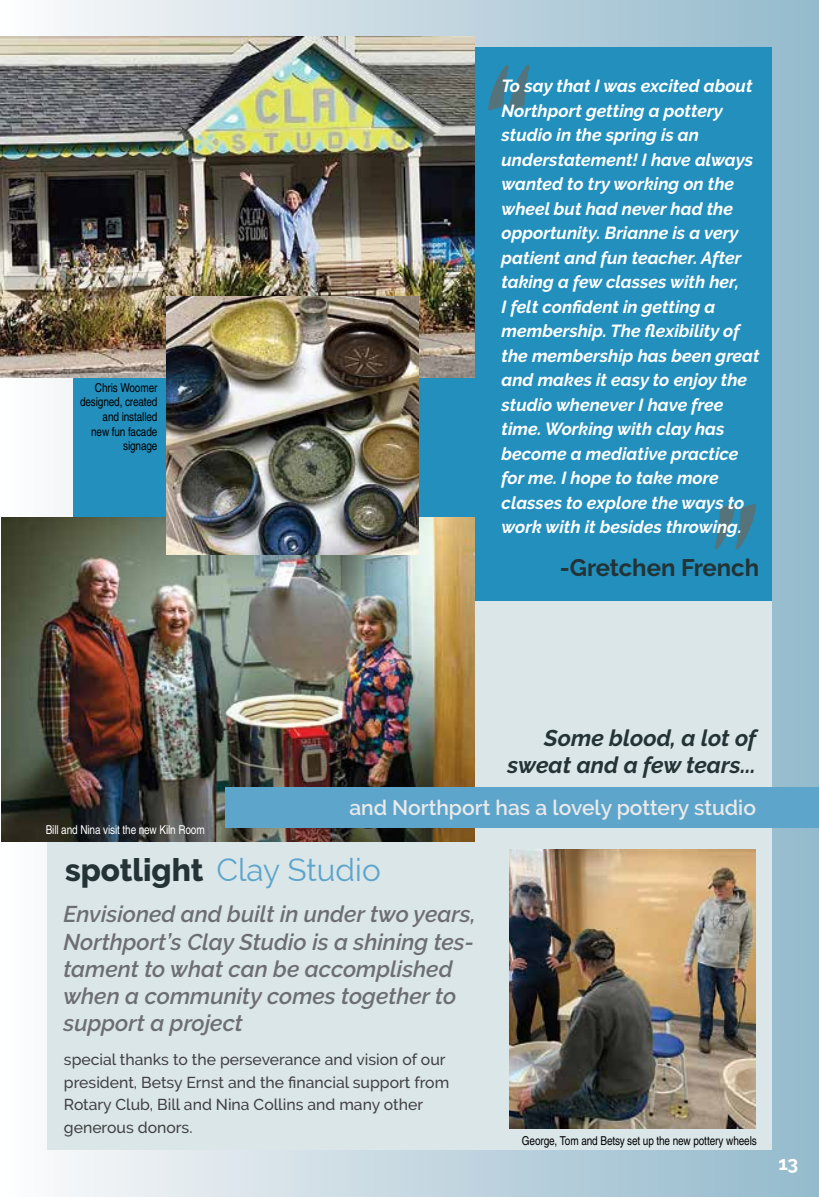
<style>
.page{position:relative;width:819px;height:1197px;background:#fff}
.page>*{position:absolute;margin:0;border:0;box-sizing:border-box;transform-origin:0 0}
.t1{font:31.5px "Raleway";color:#5ea5cb}
.t2{font:700 23.8px "Raleway";color:#233336}
.t3{font:italic 600 22.75px/27.3px "Raleway";color:#6d6e71}
.t4{font:italic 700 22.75px/27.3px "Raleway";color:#233336;text-align:right}
.t5{font:600 21px "Raleway";color:#eaeaea}
.t6{font:700 19.25px "Raleway";color:#fff}
.t7{font:italic 700 17.5px/24.5px "Raleway";color:#fff}
.t8{font:500 15.75px/22.4px "Raleway";color:#414042}
.t9{font:12.25px/14.7px "Nimbus San Con L";letter-spacing:-.01em;color:#000;text-align:right}
.t10{font:12.25px "Nimbus San Con L";letter-spacing:-.01em;color:#fff}
.s1{font-weight:800;color:#233336}
</style>
<div class="page">
<div style="left:0;top:0;width:819px;height:1197px;background:linear-gradient(to right,#fcfbfb,#93b9cb)"></div>
<div style="left:73px;top:47px;width:699px;height:554px;background:#228fbd"></div>
<div style="left:47px;top:601px;width:725px;height:548px;background:#dbe6e9"></div>
<img style="left:1px;top:36px;width:474px;height:341px">
<img style="left:2px;top:518px;width:472px;height:323px">
<div style="left:226px;top:787px;width:593px;height:41px;background:#5ea5cb"></div>
<img style="left:509px;top:849px;width:247px;height:280px">
<svg style="left:488px;top:65px;width:42px;height:45px"></svg>
<svg style="left:714px;top:504px;width:42px;height:46px"></svg>
<img style="left:166px;top:296px;width:252px;height:258px">
<p class="t9" style="left:80px;top:379px;width:79px">Chris Woomer designed, created and installed<br>new fun facade signage</p>
<p class="t7" style="left:502px;top:74px;width:260px">To say that I was excited about<br>Northport getting a pottery studio in the spring is an understatement! I have always wanted to try working on the wheel but had never had the opportunity. Brianne is a very patient and fun teacher. After taking a few classes with her,<br>I felt confident in getting a membership. The flexibility of the membership has been great and makes it easy to enjoy the studio whenever I have free time. Working with clay has become a mediative practice for me. I hope to take more classes to explore the ways to work with it besides throwing.</p>
<h2 class="t2" style="left:560px;top:554px;width:201px">-Gretchen French</h2>
<h3 class="t4" style="left:508px;top:724px;width:250px">Some blood, a lot of sweat and a few tears...</h3>
<p class="t10" style="left:46px;top:821px;width:161px">Bill and Nina visit the new Kiln Room</p>
<p class="t5" style="left:349px;top:796px;width:408px">and Northport has a lovely pottery studio</p>
<h1 class="t1" style="left:65px;top:851px;width:317px"><span class="s1">spotlight</span> Clay Studio</h1>
<h3 class="t3" style="left:64px;top:901px;width:414px">Envisioned and built in under two years, Northport’s Clay Studio is a shining tes&shy;tament to what can be accomplished when a community comes together to support a project</h3>
<p class="t8" style="left:64px;top:1049px;width:387px">special thanks to the perseverance and vision of our president, Betsy Ernst and the financial support from Rotary Club, Bill and Nina Collins and many other generous donors.</p>
<p class="t9" style="left:522px;top:1133px;width:236px">George, Tom and Betsy set up the new pottery wheels</p>
<p class="t6" style="left:778px;top:1152px;width:22px">13</p>
</div>
